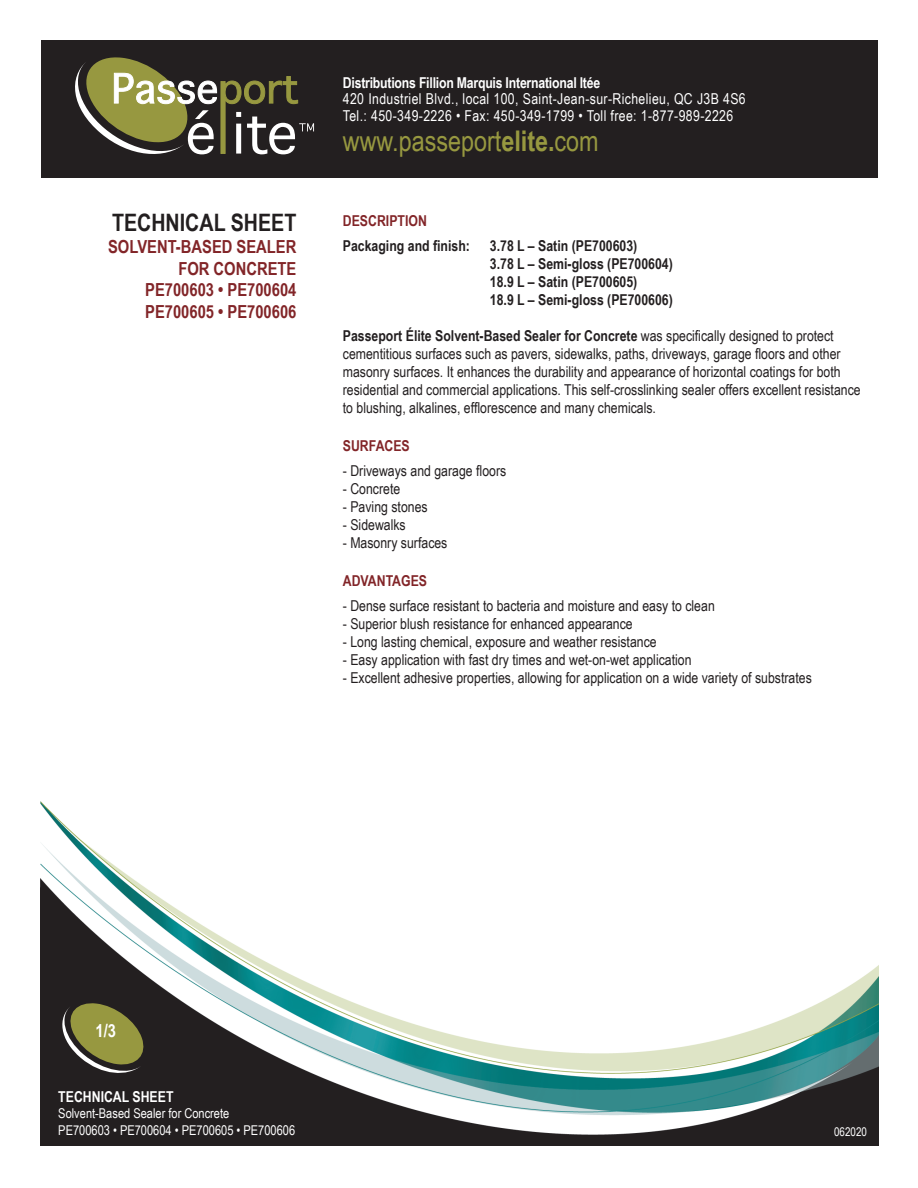
<style>
.page{position:relative;width:918px;height:1188px;background:#fff}
.page>*{position:absolute;margin:0;border:0;box-sizing:border-box;transform-origin:0 0}
.t1{font:28.5px "Arial Narrow";color:#979840}
.t2{font:700 24px "Arial Narrow";color:#231f20}
.t3{font:700 18px/21.6px "Arial Narrow";color:#822528;text-align:right}
.t4{font:700 18px "Arial Narrow";color:#fff}
.Liste{font:15px/18px "Arial Narrow";color:#231f20}
.t5{font:15px "Arial Narrow";letter-spacing:.025em;color:#fff}
.t6{font:700 15px "Arial Narrow";color:#231f20}
.t7{font:700 15px "Arial Narrow";letter-spacing:-.015em;color:#fff}
.Titres{font:700 15px "Arial Narrow";color:#822528}
.t8{font:13.5px "Arial Narrow";color:#fff}
.t9{font:12px "Arial Narrow";color:#fff}
.s1{font-weight:700}
</style>
<div class="page">
<img style="left:40px;top:801px;width:838px;height:345px">
<svg style="left:57px;top:1001px;width:91px;height:76px;background:#636139"></svg>
<div style="left:41px;top:41px;width:837px;height:137px;background:#231f20"></div>
<svg style="left:75px;top:57px;width:239px;height:98px"></svg>
<p class="t2" style="left:112px;top:205px;width:186px">TECHNICAL SHEET</p>
<p class="t3" style="left:108px;top:235px;width:190px">SOLVENT-BASED SEALER<br>FOR CONCRETE</p>
<p class="t3" style="left:145px;top:278px;width:153px;text-align:left">PE700603 • PE700604<br>PE700605 • PE700606</p>
<p class="t7" style="left:343px;top:71px;width:259px">Distributions Fillion Marquis International ltée</p>
<p class="t5" style="left:343px;top:88px;width:404px">420 Industriel Blvd., local 100, Saint-Jean-sur-Richelieu, QC J3B 4S6</p>
<p class="t5" style="left:343px;top:105px;width:392px">Tel.: 450-349-2226 • Fax: 450-349-1799 • Toll free: 1-877-989-2226</p>
<p class="t1" style="left:343px;top:120px;width:257px">www.passeport<span class="s1">elite.</span>com</p>
<p class="Titres" style="left:343px;top:209px;width:86px">DESCRIPTION</p>
<p class="t6" style="left:343px;top:234px;width:129px">Packaging and finish:</p>
<p class="t6" style="left:490px;top:234px;width:149px">3.78 L – Satin (PE700603)</p>
<p class="t6" style="left:490px;top:252px;width:185px">3.78 L – Semi-gloss (PE700604)</p>
<p class="t6" style="left:490px;top:270px;width:149px">18.9 L – Satin (PE700605)</p>
<p class="t6" style="left:490px;top:288px;width:185px">18.9 L – Semi-gloss (PE700606)</p>
<p class="Liste" style="left:343px;top:326px;width:519px"><span class="s1">Passeport Élite Solvent-Based Sealer for Concrete</span> was specifically designed to protect cementitious surfaces such as pavers, sidewalks, paths, driveways, garage floors and other masonry surfaces. It enhances the durability and appearance of horizontal coatings for both residential and commercial applications. This self-crosslinking sealer offers excellent resistance to blushing, alkalines, efflorescence and many chemicals.</p>
<p class="Titres" style="left:343px;top:434px;width:68px">SURFACES</p>
<p class="Liste" style="left:343px;top:461px;width:165px">- Driveways and garage floors</p>
<p class="Liste" style="left:343px;top:479px;width:59px">- Concrete</p>
<p class="Liste" style="left:343px;top:497px;width:86px">- Paving stones</p>
<p class="Liste" style="left:343px;top:515px;width:64px">- Sidewalks</p>
<p class="Liste" style="left:343px;top:533px;width:106px">- Masonry surfaces</p>
<p class="Titres" style="left:343px;top:569px;width:86px">ADVANTAGES</p>
<p class="Liste" style="left:343px;top:596px;width:373px">- Dense surface resistant to bacteria and moisture and easy to clean</p>
<p class="Liste" style="left:343px;top:614px;width:291px">- Superior blush resistance for enhanced appearance</p>
<p class="Liste" style="left:343px;top:632px;width:315px">- Long lasting chemical, exposure and weather resistance</p>
<p class="Liste" style="left:343px;top:650px;width:350px">- Easy application with fast dry times and wet-on-wet application</p>
<p class="Liste" style="left:343px;top:668px;width:471px">- Excellent adhesive properties, allowing for application on a wide variety of substrates</p>
<p class="t4" style="left:95px;top:1017px;width:22px">1/3</p>
<p class="t7" style="left:58px;top:1086px;width:117px">TECHNICAL SHEET</p>
<p class="t8" style="left:58px;top:1104px;width:173px">Solvent-Based Sealer for Concrete</p>
<p class="t8" style="left:58px;top:1120px;width:238px">PE700603 • PE700604 • PE700605 • PE700606</p>
<p class="t9" style="left:834px;top:1123px;width:34px">062020</p>
</div>
